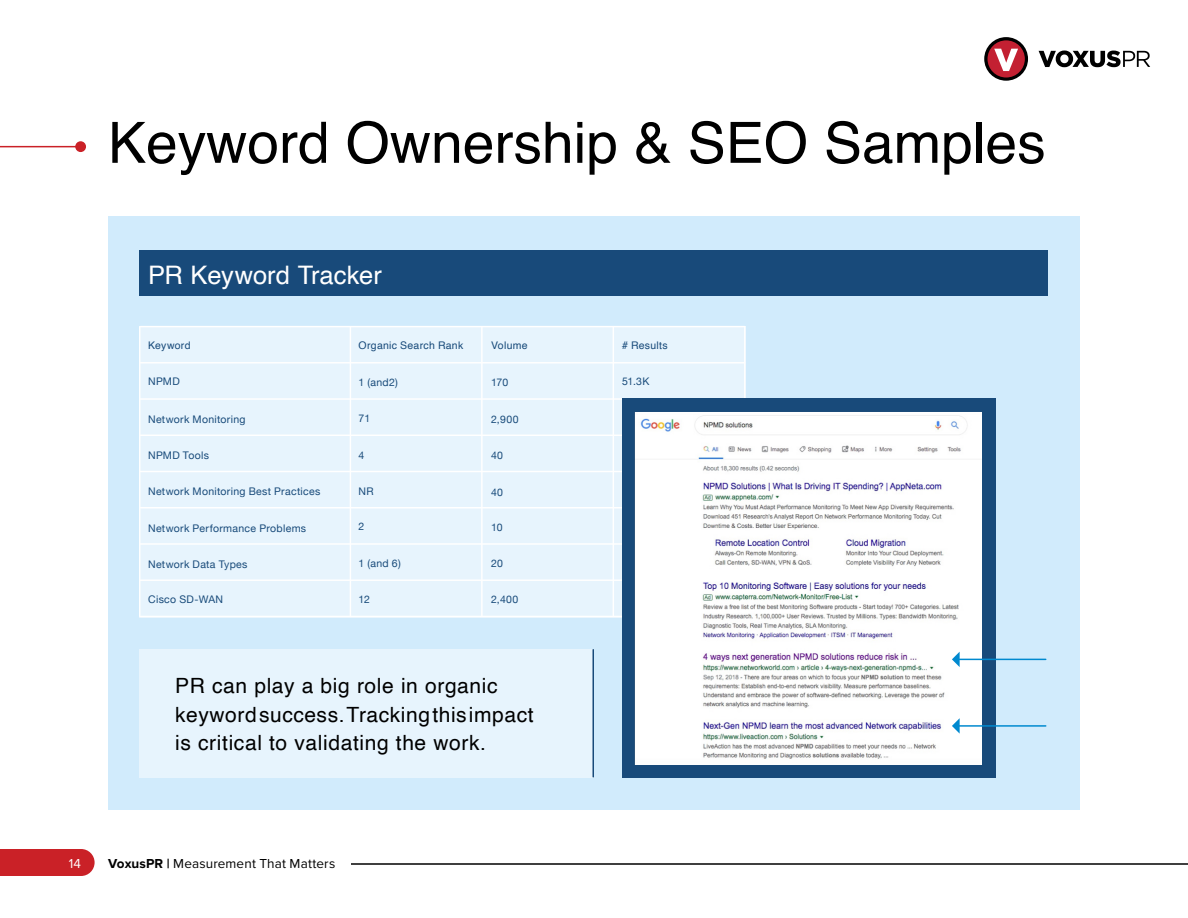
<style>
.page{position:relative;width:1188px;height:918px;background:#fff}
.page>*{position:absolute;margin:0;border:0;box-sizing:border-box;transform-origin:0 0}
.t1{font:100 57px "Helvetica Neue";color:#000}
.t2{font:100 25.5px "Helvetica Neue";color:#fff}
.t3{font:100 21px/28.5px "Helvetica Neue";letter-spacing:.03em;color:#000}
.t4{font:13.5px "Proxima Nova";letter-spacing:.01em;color:#000}
.t5{font:13.5px "Proxima Nova";color:#fff}
.t6{font:10.5px "Helvetica Neue";letter-spacing:.03em;color:#184a7a}
.t7{font:700 10.5px "Helvetica Neue";letter-spacing:.025em;color:#184a7a}
.s1{font-weight:700}
</style>
<div class="page">
<hr style="left:351px;top:863px;width:837px;height:2px;background:#000">
<div style="left:0;top:849px;width:95px;height:27px;background:#ca2127"></div>
<hr style="left:0;top:146px;width:84px;height:1px;background:#ca2127">
<div style="left:75px;top:141px;width:11px;height:11px;background:#ca2127;border-radius:50%"></div>
<svg style="left:1039px;top:51px;width:111px;height:16px"></svg>
<svg style="left:984px;top:37px;width:44px;height:44px"></svg>
<div style="left:988px;top:40px;width:37px;height:38px;background:#c32032;border-radius:50%"></div>
<svg style="left:994px;top:49px;width:24px;height:22px"></svg>
<div style="left:108px;top:216px;width:972px;height:594px;background:#d1ebfc"></div>
<div style="left:140px;top:251px;width:908px;height:45px;background:#184a7a"></div>
<div style="left:139px;top:326px;width:607px;height:291px;background:#e7f4fd"></div>
<hr style="left:139px;top:327px;width:1px;height:289px;background:#fff">
<hr style="left:744px;top:327px;width:2px;height:289px;background:#fff">
<hr style="left:613px;top:327px;width:1px;height:289px;background:#fff">
<hr style="left:481px;top:327px;width:2px;height:289px;background:#fff">
<hr style="left:140px;top:398px;width:605px;height:2px;background:#fff">
<hr style="left:140px;top:362px;width:605px;height:2px;background:#fff">
<hr style="left:140px;top:507px;width:605px;height:2px;background:#fff">
<hr style="left:140px;top:435px;width:605px;height:1px;background:#fff">
<hr style="left:140px;top:543px;width:605px;height:2px;background:#fff">
<hr style="left:140px;top:471px;width:605px;height:1px;background:#fff">
<hr style="left:140px;top:579px;width:605px;height:2px;background:#fff">
<hr style="left:140px;top:616px;width:605px;height:1px;background:#fff">
<hr style="left:140px;top:326px;width:605px;height:1px;background:#fff">
<hr style="left:350px;top:327px;width:1px;height:289px;background:#fff">
<div style="left:622px;top:398px;width:374px;height:380px;background:#184a7a"></div>
<img style="left:634px;top:411px;width:348px;height:354px">
<hr style="left:957px;top:659px;width:89px;height:1px;background:#0089cf">
<svg style="left:952px;top:652px;width:8px;height:15px"></svg>
<hr style="left:957px;top:725px;width:89px;height:2px;background:#0089cf">
<svg style="left:952px;top:718px;width:8px;height:16px"></svg>
<div style="left:140px;top:649px;width:454px;height:129px;background:#e7f4fd"></div>
<hr style="left:592px;top:650px;width:2px;height:127px;background:#184a7a">
<h1 class="t1" style="left:108px;top:99px;width:939px">Keyword Ownership &amp; SEO Samples</h1>
<h2 class="t2" style="left:148px;top:255px;width:235px">PR Keyword Tracker</h2>
<p class="t7" style="left:148px;top:337px;width:44px">Keyword</p>
<p class="t7" style="left:359px;top:337px;width:106px">Organic Search Rank</p>
<p class="t6" style="left:359px;top:375px;width:41px">1 (and2)</p>
<p class="t6" style="left:359px;top:411px;width:13px">71</p>
<p class="t6" style="left:359px;top:447px;width:7px">4</p>
<p class="t7" style="left:491px;top:337px;width:38px">Volume</p>
<p class="t7" style="left:622px;top:337px;width:47px"># Results</p>
<p class="t6" style="left:622px;top:374px;width:29px">51.3K</p>
<p class="t6" style="left:148px;top:374px;width:33px">NPMD</p>
<p class="t6" style="left:148px;top:412px;width:99px">Network Monitoring</p>
<p class="t6" style="left:491px;top:375px;width:19px">170</p>
<p class="t6" style="left:491px;top:412px;width:29px">2,900</p>
<p class="t6" style="left:491px;top:448px;width:13px">40</p>
<p class="t6" style="left:148px;top:448px;width:62px">NPMD Tools</p>
<p class="t6" style="left:148px;top:483px;width:174px">Network Monitoring Best Practices</p>
<p class="t6" style="left:359px;top:483px;width:17px">NR</p>
<p class="t6" style="left:491px;top:485px;width:13px">40</p>
<p class="t6" style="left:148px;top:520px;width:160px">Network Performance Problems</p>
<p class="t6" style="left:148px;top:557px;width:101px">Network Data Types</p>
<p class="t6" style="left:148px;top:592px;width:76px">Cisco SD-WAN</p>
<p class="t6" style="left:359px;top:519px;width:7px">2</p>
<p class="t6" style="left:359px;top:556px;width:44px">1 (and 6)</p>
<p class="t6" style="left:491px;top:520px;width:13px">10</p>
<p class="t6" style="left:491px;top:556px;width:13px">20</p>
<p class="t6" style="left:359px;top:592px;width:13px">12</p>
<p class="t6" style="left:491px;top:592px;width:29px">2,400</p>
<h3 class="t3" style="left:175px;top:672px;width:360px">PR can play a big role in organic keyword success. Tracking this impact is critical to validating the work.</h3>
<p class="t5" style="left:69px;top:856px;width:14px">14</p>
<p class="t4" style="left:108px;top:856px;width:229px"><span class="s1">VoxusPR |</span> Measurement That Matters</p>
</div>
